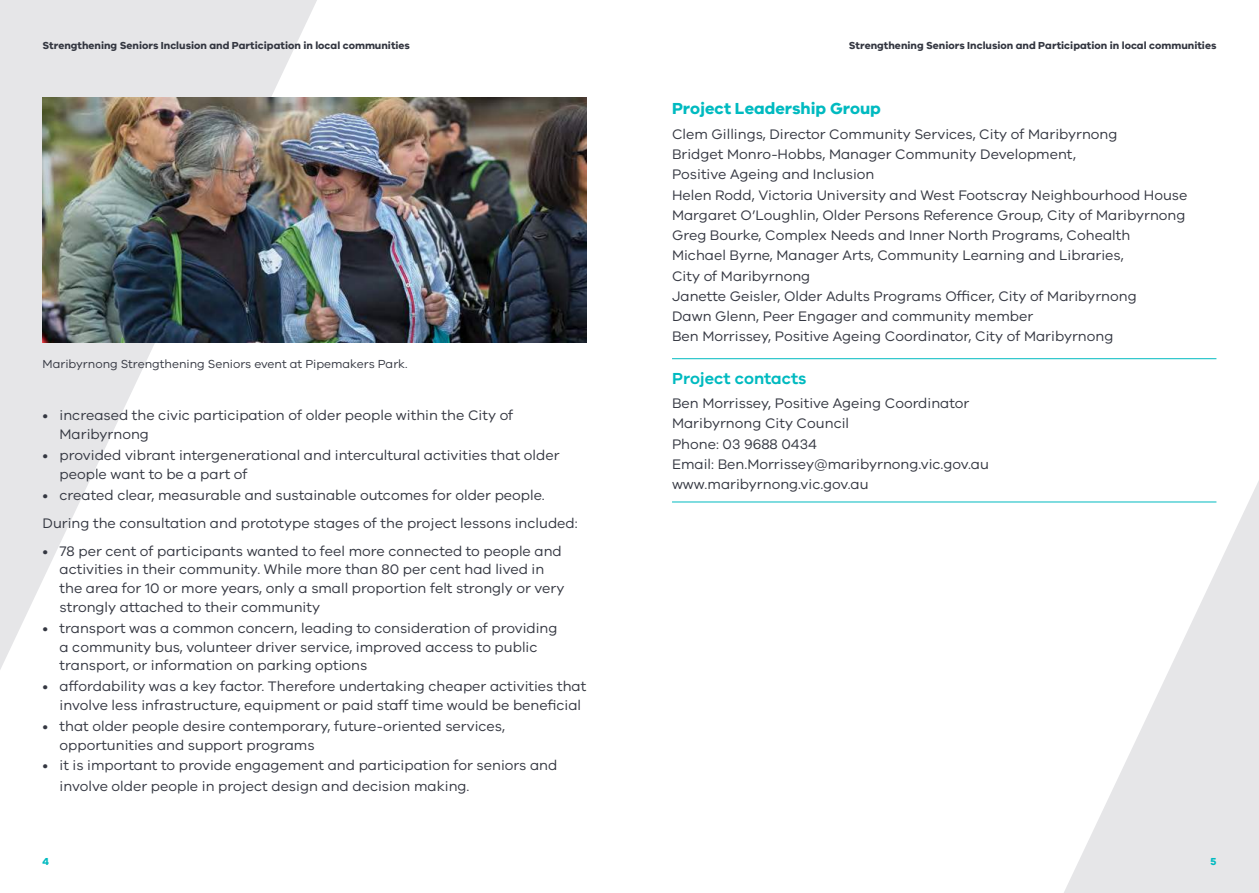
<style>
.page{position:relative;width:1259px;height:893px;background:#fff}
.page>*{position:absolute;margin:0;border:0;box-sizing:border-box;transform-origin:0 0}
.t1{font:700 16.5px "VIC";color:#00bac0}
.t2{font:600 16.5px "VIC";color:#00bac0}
.t3{font:14.25px/20.2px "VIC";color:#343741}
.t4{font:12px "VIC";color:#343741}
.t5{font:700 10.5px "VIC";color:#343741}
.t6{font:700 10.5px "VIC";color:#00bac0}
</style>
<div class="page">
<svg style="left:0;top:0;width:323px;height:670px"></svg>
<svg style="left:1057px;top:481px;width:202px;height:412px"></svg>
<hr style="left:672px;top:358px;width:544px;height:1px;background:#00bac0">
<hr style="left:672px;top:502px;width:544px;height:1px;background:#00bac0">
<img style="left:43px;top:98px;width:544px;height:244px">
<p class="t5" style="left:43px;top:39px;width:369px">Strengthening Seniors Inclusion and Participation in local communities</p>
<p class="t5" style="left:849px;top:39px;width:369px">Strengthening Seniors Inclusion and Participation in local communities</p>
<p class="t4" style="left:43px;top:357px;width:366px">Maribyrnong Strengthening Seniors event at Pipemakers Park.</p>
<p class="t3" style="left:60px;top:406px;width:455px;line-height:18.8px;text-indent:-17px">• increased the civic participation of older people within the City of<br>Maribyrnong</p>
<p class="t3" style="left:60px;top:445px;width:501px;line-height:18.8px;text-indent:-17px">• provided vibrant intergenerational and intercultural activities that older people want to be a part of</p>
<p class="t3" style="left:43px;top:480px;width:537px;line-height:28.8px">• created clear, measurable and sustainable outcomes for older people.<br>During the consultation and prototype stages of the project lessons included:</p>
<p class="t3" style="left:60px;top:541px;width:506px;line-height:18.8px;text-indent:-17px">• 78 per cent of participants wanted to feel more connected to people and activities in their community. While more than 80 per cent had lived in the area for 10 or more years, only a small proportion felt strongly or very strongly attached to their community</p>
<p class="t3" style="left:60px;top:618px;width:499px;line-height:18.8px;text-indent:-17px">• transport was a common concern, leading to consideration of providing a community bus, volunteer driver service, improved access to public transport, or information on parking options</p>
<p class="t3" style="left:60px;top:677px;width:528px;line-height:18.8px;text-indent:-17px">• affordability was a key factor. Therefore undertaking cheaper activities that involve less infrastructure, equipment or paid staff time would be beneficial</p>
<p class="t3" style="left:60px;top:716px;width:447px;line-height:18.8px;text-indent:-17px">• that older people desire contemporary, future-oriented services, opportunities and support programs</p>
<p class="t3" style="left:60px;top:755px;width:499px;text-indent:-17px">• it is important to provide engagement and participation for seniors and involve older people in project design and decision making.</p>
<p class="t1" style="left:672px;top:99px;width:210px">Project Leadership Group</p>
<p class="t3" style="left:672px;top:123px;width:517px">Clem Gillings, Director Community Services, City of Maribyrnong<br>Bridget Monro-Hobbs, Manager Community Development,<br>Positive Ageing and Inclusion<br>Helen Rodd, Victoria University and West Footscray Neighbourhood House Margaret O’Loughlin, Older Persons Reference Group, City of Maribyrnong Greg Bourke, Complex Needs and Inner North Programs, Cohealth Michael Byrne, Manager Arts, Community Learning and Libraries,<br>City of Maribyrnong<br>Janette Geisler, Older Adults Programs Officer, City of Maribyrnong<br>Dawn Glenn, Peer Engager and community member<br>Ben Morrissey, Positive Ageing Coordinator, City of Maribyrnong</p>
<p class="t2" style="left:672px;top:368px;width:136px">Project contacts</p>
<p class="t3" style="left:672px;top:393px;width:318px">Ben Morrissey, Positive Ageing Coordinator Maribyrnong City Council<br>Phone: 03 9688 0434<br>Email: Ben.Morrissey@maribyrnong.vic.gov.au www.maribyrnong.vic.gov.au</p>
<p class="t6" style="left:43px;top:855px;width:8px">4</p>
<p class="t6" style="left:1210px;top:855px;width:7px">5</p>
</div>
